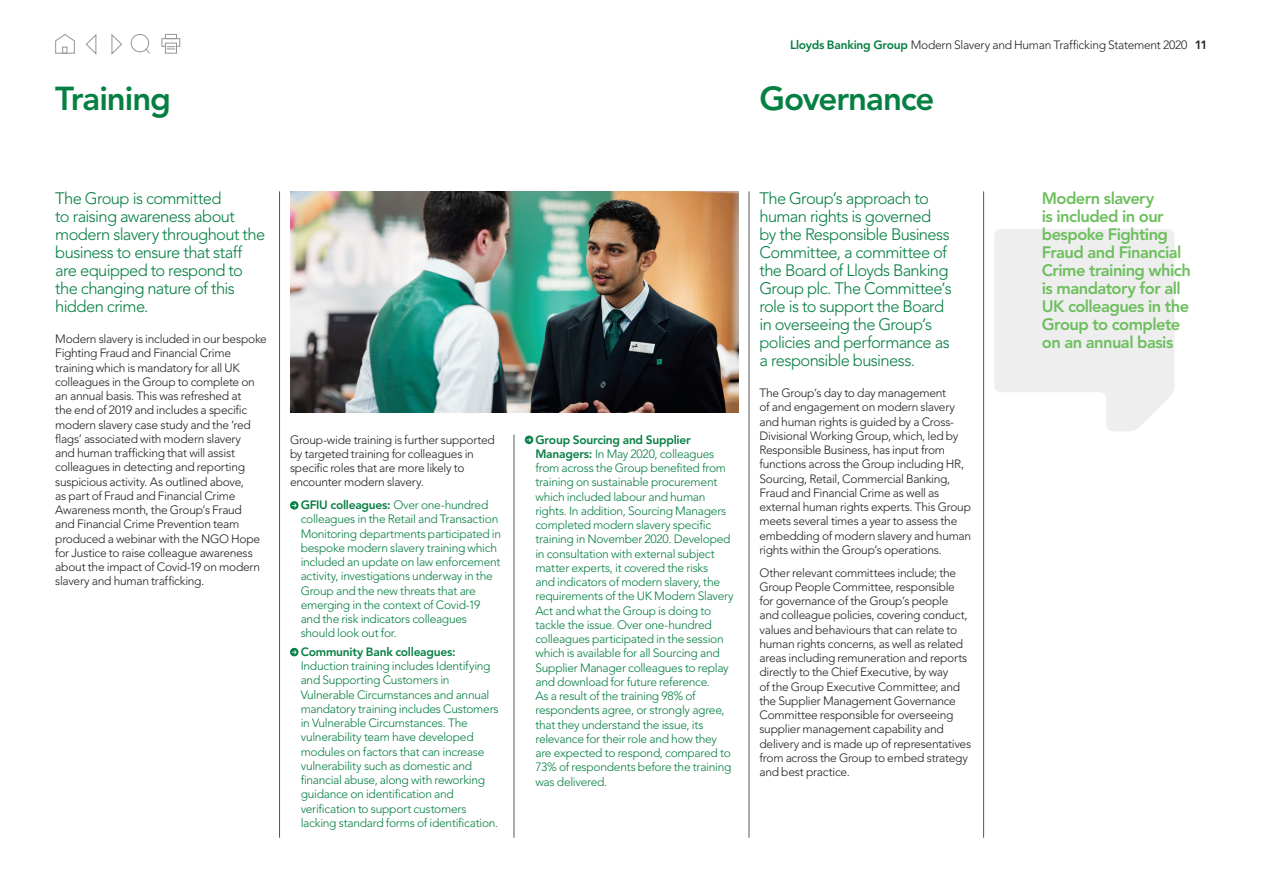
<style>
.page{position:relative;width:1263px;height:893px;background:#fff}
.page>*{position:absolute;margin:0;border:0;box-sizing:border-box;transform-origin:0 0}
.t1{font:800 33px "Avenir LT Std";letter-spacing:-.03em;color:#057f42}
.t2{font:300 16.5px/18px "Avenir LT Std";letter-spacing:-.04em;color:#057f42}
.t3{font:800 16.5px/18px "Avenir LT Std";letter-spacing:-.035em;color:#6dbf5d}
.t4{font:300 12px/14.2px "Avenir LT Std";letter-spacing:-.025em;color:#231f20}
.t5{font:300 12px/14.2px "Avenir LT Std";letter-spacing:-.025em;color:#057f42}
.t6{font:800 12px "Avenir LT Std";letter-spacing:-.02em;color:#057f42}
.s1{font-weight:800;color:#057f42}
.s2{font-weight:800}
</style>
<div class="page">
<svg style="left:85px;top:34px;width:12px;height:21px"></svg>
<svg style="left:111px;top:34px;width:11px;height:21px"></svg>
<svg style="left:55px;top:34px;width:20px;height:20px"></svg>
<div style="left:131px;top:34px;width:18px;height:18px;border:1px solid #939598;border-radius:50%"></div>
<svg style="left:145px;top:48px;width:5px;height:6px"></svg>
<div style="left:162px;top:38px;width:18px;height:9px;border:1px solid #939598"></div>
<div style="left:165px;top:43px;width:12px;height:11px;background:#fff;border:1px solid #939598"></div>
<div style="left:165px;top:34px;width:12px;height:5px;border:1px solid #939598"></div>
<svg style="left:167px;top:46px;width:8px;height:4px"></svg>
<svg style="left:290px;top:501px;width:8px;height:9px"></svg>
<svg style="left:292px;top:503px;width:5px;height:5px"></svg>
<svg style="left:290px;top:648px;width:8px;height:8px"></svg>
<svg style="left:292px;top:650px;width:5px;height:4px"></svg>
<hr style="left:749px;top:191px;width:1px;height:647px;background:#57585a">
<hr style="left:983px;top:191px;width:1px;height:647px;background:#57585a">
<hr style="left:279px;top:191px;width:1px;height:647px;background:#57585a">
<hr style="left:514px;top:435px;width:1px;height:403px;background:#57585a">
<svg style="left:525px;top:436px;width:8px;height:8px"></svg>
<svg style="left:527px;top:438px;width:4px;height:4px"></svg>
<svg style="left:994px;top:229px;width:180px;height:202px"></svg>
<img style="left:290px;top:191px;width:448px;height:221px">
<p class="t4" style="left:790px;top:38px;width:419px"><span class="s1">Lloyds Banking Group</span> Modern Slavery and Human Trafficking Statement 2020 <span class="s2">11</span></p>
<h1 class="t1" style="left:55px;top:79px;width:117px">Training</h1>
<h1 class="t1" style="left:759px;top:79px;width:177px">Governance</h1>
<h2 class="t2" style="left:55px;top:189px;width:211px">The Group is committed<br>to raising awareness about modern slavery throughout the business to ensure that staff are equipped to respond to the changing nature of this hidden crime.</h2>
<p class="t4" style="left:55px;top:332px;width:213px">Modern slavery is included in our bespoke Fighting Fraud and Financial Crime training which is mandatory for all UK colleagues in the Group to complete on an annual basis. This was refreshed at<br>the end of 2019 and includes a specific modern slavery case study and the ‘red flags’ associated with modern slavery<br>and human trafficking that will assist colleagues in detecting and reporting suspicious activity. As outlined above,<br>as part of Fraud and Financial Crime Awareness month, the Group’s Fraud<br>and Financial Crime Prevention team produced a webinar with the NGO Hope for Justice to raise colleague awareness about the impact of Covid-19 on modern slavery and human trafficking.</p>
<p class="t4" style="left:290px;top:432px;width:206px">Group-wide training is further supported by targeted training for colleagues in specific roles that are more likely to encounter modern slavery.</p>
<p class="t5" style="left:301px;top:498px;width:202px"><span class="s2">GFIU colleagues:</span> Over one-hundred colleagues in the Retail and Transaction Monitoring departments participated in bespoke modern slavery training which included an update on law enforcement activity, investigations underway in the Group and the new threats that are emerging in the context of Covid-19 and the risk indicators colleagues should look out for.</p>
<p class="t6" style="left:301px;top:645px;width:157px">Community Bank colleagues:</p>
<p class="t5" style="left:301px;top:659px;width:200px">Induction training includes Identifying and Supporting Customers in Vulnerable Circumstances and annual mandatory training includes Customers in Vulnerable Circumstances. The vulnerability team have developed modules on factors that can increase vulnerability such as domestic and financial abuse, along with reworking guidance on identification and verification to support customers lacking standard forms of identification.</p>
<p class="t5" style="left:535px;top:432px;width:200px"><span class="s2">Group Sourcing and Supplier Managers:</span> In May 2020, colleagues from across the Group benefited from training on sustainable procurement which included labour and human rights. In addition, Sourcing Managers completed modern slavery specific training in November 2020. Developed in consultation with external subject matter experts, it covered the risks<br>and indicators of modern slavery, the requirements of the UK Modern Slavery Act and what the Group is doing to tackle the issue. Over one-hundred colleagues participated in the session which is available for all Sourcing and Supplier Manager colleagues to replay and download for future reference.<br>As a result of the training 98% of respondents agree, or strongly agree, that they understand the issue, its relevance for their role and how they are expected to respond, compared to 73% of respondents before the training was delivered.</p>
<p class="t2" style="left:759px;top:189px;width:194px">The Group’s approach to human rights is governed by the Responsible Business<br>Committee, a committee of the Board of Lloyds Banking<br>Group plc. The Committee’s role is to support the Board in overseeing the Group’s policies and performance as a responsible business.</p>
<p class="t4" style="left:759px;top:386px;width:213px">The Group’s day to day management<br>of and engagement on modern slavery and human rights is guided by a Cross-Divisional Working Group, which, led by Responsible Business, has input from functions across the Group including HR, Sourcing, Retail, Commercial Banking, Fraud and Financial Crime as well as external human rights experts. This Group meets several times a year to assess the embedding of modern slavery and human rights within the Group’s operations.</p>
<p class="t4" style="left:759px;top:565px;width:213px">Other relevant committees include; the Group People Committee, responsible for governance of the Group’s people<br>and colleague policies, covering conduct, values and behaviours that can relate to human rights concerns, as well as related areas including remuneration and reports directly to the Chief Executive, by way<br>of the Group Executive Committee; and the Supplier Management Governance Committee responsible for overseeing supplier management capability and delivery and is made up of representatives from across the Group to embed strategy and best practice.</p>
<h2 class="t3" style="left:1042px;top:189px;width:150px">Modern slavery<br>is included in our bespoke Fighting<br>Fraud and Financial<br>Crime training which is mandatory for all<br>UK colleagues in the<br>Group to complete on an annual basis</h2>
</div>
